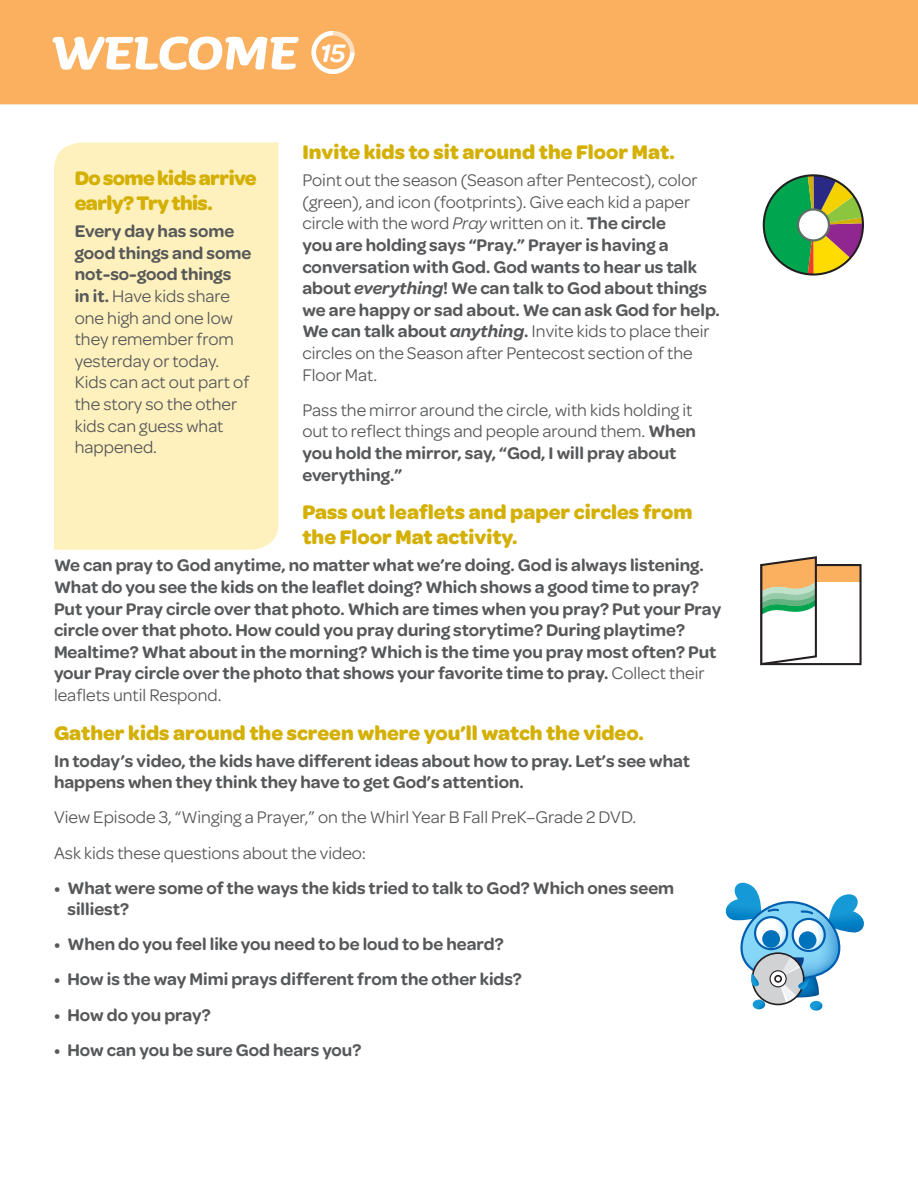
<style>
.page{position:relative;width:918px;height:1188px;background:#fff}
.page>*{position:absolute;margin:0;border:0;box-sizing:border-box;transform-origin:0 0}
.t1{font:italic 700 60px "Sauna";letter-spacing:.015em;color:#fff}
.t2{font:italic 600 27px "Omnes";color:#fff}
.t3{font:700 21px/25.2px "Omnes";color:#d4b005}
.t4{font:700 21px/25.2px "Omnes";letter-spacing:-.03em;color:#d4b005}
.t5{font:18px/21.6px "Omnes";color:#57585a}
.t6{font:600 18px/21.6px "Omnes";color:#57585a}
.s1{font-style:italic}
.s2{font-weight:600}
.s3{font-weight:600;font-style:italic}
.s4{font-weight:400}
</style>
<div class="page">
<div style="left:0;top:0;width:918px;height:105px;background:#fab05f"></div>
<svg style="left:312px;top:31px;width:43px;height:43px"></svg>
<div style="left:316px;top:35px;width:34px;height:34px;background:#fab05f;border-radius:50%"></div>
<div style="left:54px;top:142px;width:225px;height:408px;background:#fef1bd"></div>
<svg style="left:762px;top:174px;width:102px;height:99px"></svg>
<div style="left:763px;top:174px;width:101px;height:102px;border:2px solid #231f20;border-radius:50%"></div>
<div style="left:761px;top:565px;width:100px;height:16px;background:#fab05f"></div>
<div style="left:760px;top:564px;width:102px;height:101px;border:2px solid #231f20"></div>
<svg style="left:760px;top:556px;width:58px;height:109px"></svg>
<svg style="left:725px;top:883px;width:139px;height:128px"></svg>
<h1 class="t1" style="left:51px;top:15px;width:248px">WELCOME</h1>
<h2 class="t2" style="left:320px;top:37px;width:27px">15</h2>
<p class="t3" style="left:302px;top:140px;width:374px">Invite kids to sit around the Floor Mat.</p>
<p class="t5" style="left:302px;top:170px;width:419px">Point out the season (Season after Pentecost), color (green), and icon (footprints). Give each kid a paper circle with the word <span class="s1">Pray</span> written on it. <span class="s2">The circle<br>you are holding says “Pray.” Prayer is having a conversation with God. God wants to hear us talk about</span> <span class="s3">everything</span><span class="s2">! We can talk to God about things we are happy or sad about. We can ask God for help.<br>We can talk about</span> <span class="s3">anything</span><span class="s2">.</span> Invite kids to place their circles on the Season after Pentecost section of the Floor Mat.</p>
<p class="t5" style="left:302px;top:399px;width:395px">Pass the mirror around the circle, with kids holding it out to reflect things and people around them. <span class="s2">When you hold the mirror, say, “God, I will pray about everything.”</span></p>
<p class="t3" style="left:302px;top:500px;width:392px">Pass out leaflets and paper circles from the Floor Mat activity.</p>
<p class="t6" style="left:54px;top:555px;width:669px">We can pray to God anytime, no matter what we’re doing. God is always listening.<br>What do you see the kids on the leaflet doing? Which shows a good time to pray?<br>Put your Pray circle over that photo. Which are times when you pray? Put your Pray circle over that photo. How could you pray during storytime? During playtime?<br>Mealtime? What about in the morning? Which is the time you pray most often? Put your Pray circle over the photo that shows your favorite time to pray. <span class="s4">Collect their leaflets until Respond.</span></p>
<p class="t3" style="left:54px;top:720px;width:591px">Gather kids around the screen where you’ll watch the video.</p>
<p class="t6" style="left:54px;top:750px;width:638px">In today’s video, the kids have different ideas about how to pray. Let’s see what happens when they think they have to get God’s attention.</p>
<p class="t5" style="left:54px;top:800px;width:584px;line-height:35.1px">View Episode 3, “Winging a Prayer,” on the Whirl Year B Fall PreK–Grade 2 DVD.<br>Ask kids these questions about the video:</p>
<p class="t6" style="left:68px;top:877px;width:608px;text-indent:-14px">• What were some of the ways the kids tried to talk to God? Which ones seem silliest?</p>
<p class="t6" style="left:54px;top:934px;width:451px">• When do you feel like you need to be loud to be heard?</p>
<p class="t6" style="left:54px;top:969px;width:469px">• How is the way Mimi prays different from the other kids?</p>
<p class="t6" style="left:54px;top:1004px;width:158px">• How do you pray?</p>
<p class="t6" style="left:54px;top:1039px;width:309px">• How can you be sure God hears you?</p>
<p class="t4" style="left:75px;top:165px;width:184px">Do some kids arrive early? Try this.</p>
<p class="t5" style="left:75px;top:220px;width:178px"><span class="s2">Every day has some good things and some not-so-good things<br>in it.</span> Have kids share one high and one low they remember from yesterday or today.<br>Kids can act out part of the story so the other kids can guess what happened.</p>
</div>
